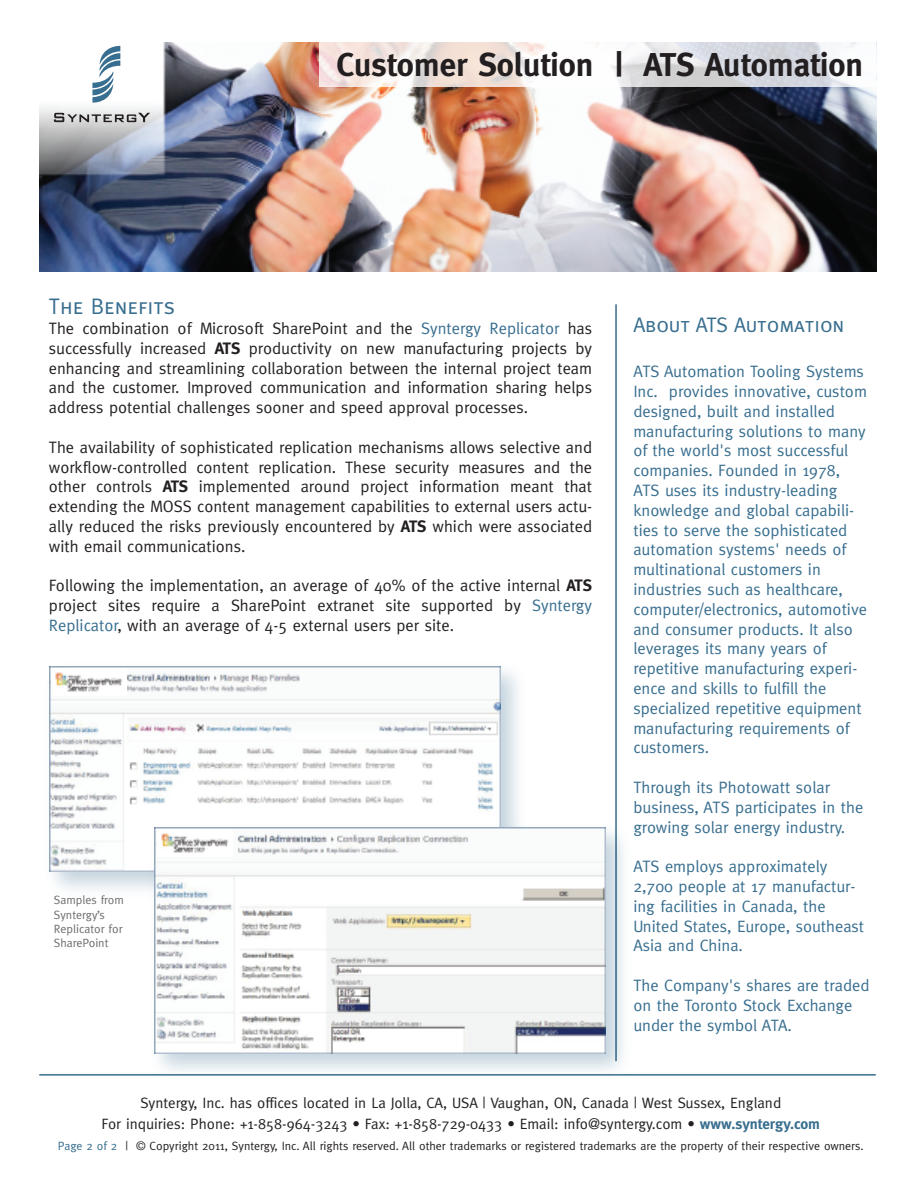
<style>
.page{position:relative;width:918px;height:1188px;background:#fff}
.page>*{position:absolute;margin:0;border:0;box-sizing:border-box;transform-origin:0 0}
.t1{font:700 33px "Meta";color:#231f20}
.t2{font:22.5px "Meta Caps";color:#386e8f}
.t3{font:21px "Meta Caps";color:#386e8f}
.t4{font:16.5px/19.8px "Meta";color:#231f20;text-align:justify}
.t5{font:16.5px/19.8px "Meta";color:#386e8f}
.t6{font:15px/21px "Meta";color:#231f20;text-align:center}
.t7{font:12px "Meta";color:#231f20}
.t8{font:12px/14.4px "Meta";color:#6c6d70}
.s1{color:#386e8f}
.s2{font-weight:700}
.s3{font-weight:700;color:#386e8f}
</style>
<div class="page">
<img style="left:40px;top:43px;width:837px;height:228px">
<svg style="left:92px;top:45px;width:28px;height:59px"></svg>
<svg style="left:54px;top:113px;width:96px;height:9px"></svg>
<hr style="left:615px;top:304px;width:2px;height:757px;background:#386e8f">
<hr style="left:39px;top:1074px;width:837px;height:2px;background:#386e8f">
<svg style="left:320px;top:43px;width:556px;height:44px"></svg>
<img style="left:49px;top:666px;width:470px;height:224px">
<img style="left:50px;top:666px;width:450px;height:206px">
<img style="left:143px;top:815px;width:496px;height:261px">
<img style="left:155px;top:827px;width:450px;height:227px">
<img style="left:51px;top:669px;width:76px;height:26px">
<img style="left:157px;top:830px;width:76px;height:26px">
<h1 class="t1" style="left:337px;top:46px;width:528px">Customer Solution | ATS Automation</h1>
<h2 class="t2" style="left:49px;top:293px;width:128px">The Benefits</h2>
<p class="t4" style="left:49px;top:318px;width:545px">The combination of Microsoft SharePoint and the <span class="s1">Syntergy Replicator</span> has successfully increased <span class="s2">ATS</span> productivity on new manufacturing projects by enhancing and streamlining collaboration between the internal project team and the customer. Improved communication and information sharing helps address potential challenges sooner and speed approval processes.</p>
<p class="t4" style="left:49px;top:437px;width:545px">The availability of sophisticated replication mechanisms allows selective and workflow-controlled content replication. These security measures and the other controls <span class="s2">ATS</span> implemented around project information meant that extending the MOSS content management capabilities to external users actu&shy;ally reduced the risks previously encountered by <span class="s2">ATS</span> which were associated with email communications.</p>
<p class="t4" style="left:49px;top:576px;width:545px">Following the implementation, an average of 40% of the active internal <span class="s2">ATS </span>project sites require a SharePoint extranet site supported by <span class="s1">Syntergy Replicator</span>, with an average of 4-5 external users per site.</p>
<p class="t8" style="left:54px;top:893px;width:72px">Samples from<br>Syntergy’s<br>Replicator for<br>SharePoint</p>
<p class="t3" style="left:633px;top:313px;width:213px">About ATS Automation</p>
<p class="t5" style="left:633px;top:361px;width:235px">ATS Automation Tooling Systems<br>Inc. provides innovative, custom designed, built and installed manufacturing solutions to many of the world's most successful companies. Founded in 1978,<br>ATS uses its industry-leading knowledge and global capabili&shy;ties to serve the sophisticated automation systems' needs of multinational customers in industries such as healthcare, computer/electronics, automotive and consumer products. It also leverages its many years of repetitive manufacturing experi&shy;ence and skills to fulfill the specialized repetitive equipment manufacturing requirements of customers.</p>
<p class="t5" style="left:633px;top:777px;width:231px">Through its Photowatt solar business, ATS participates in the growing solar energy industry.</p>
<p class="t5" style="left:633px;top:856px;width:232px">ATS employs approximately<br>2,700 people at 17 manufactur&shy;ing facilities in Canada, the<br>United States, Europe, southeast<br>Asia and China.</p>
<p class="t5" style="left:633px;top:975px;width:238px">The Company's shares are traded on the Toronto Stock Exchange under the symbol ATA.</p>
<p class="t6" style="left:102px;top:1092px;width:720px">Syntergy, Inc. has offices located in La Jolla, CA, USA | Vaughan, ON, Canada | West Sussex, England<br>For inquiries: Phone: +1-858-964-3243 • Fax: +1-858-729-0433 • Email: info@syntergy.com • <span class="s3">www.syntergy.com</span></p>
<p class="t7" style="left:58px;top:1139px;width:807px"><span class="s1">Page 2 of 2</span> | © Copyright 2011, Syntergy, Inc. All rights reserved. All other trademarks or registered trademarks are the property of their respective owners.</p>
</div>
